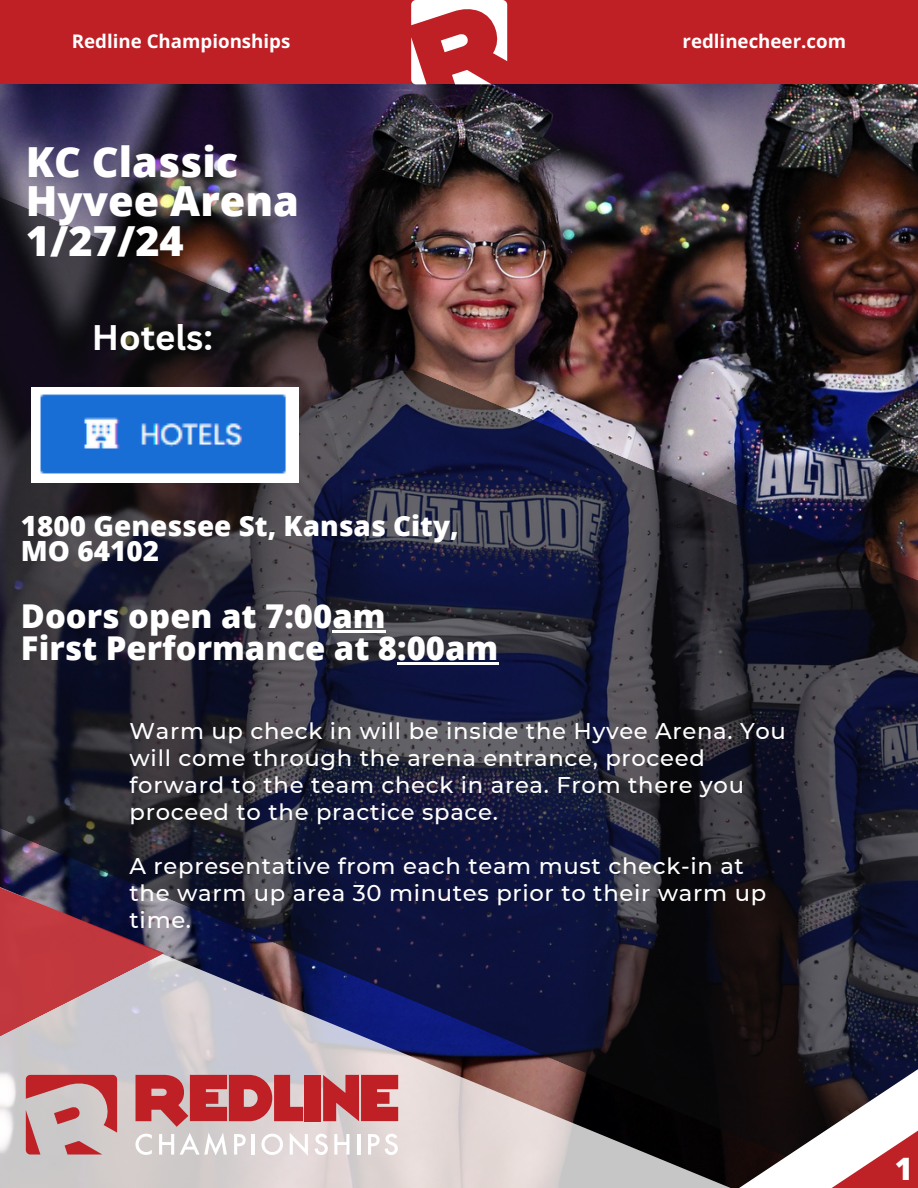
<style>
.page{position:relative;width:918px;height:1188px;background:#fff}
.page>*{position:absolute;margin:0;border:0;box-sizing:border-box;transform-origin:0 0}
.t1{font:800 41.4px/39.6px "Open Sans";color:#fff}
.t2{font:700 34.65px "Canva Sans";color:#fff}
.t3{font:800 32.85px/31.5px "Open Sans";color:#fff}
.t4{font:800 30.9px "Open Sans";color:#fff}
.t5{font:800 27.9px/25.8px "Open Sans";color:#fff}
.t6{font:500 22.65px/27px "Montserrat";letter-spacing:.03em;color:#fff}
.t7{font:700 18.75px "Open Sans";color:#fff}
</style>
<div class="page">
<img style="left:0;top:84px;width:918px;height:107px">
<img style="left:0;top:191px;width:918px;height:693px">
<svg style="left:0;top:884px;width:918px;height:304px;background:#5f5c70"></svg>
<svg style="left:589px;top:1004px;width:329px;height:184px;background:#2e2b30"></svg>
<svg style="left:770px;top:1130px;width:148px;height:58px"></svg>
<div style="left:0;top:0;width:918px;height:84px;background:#bf2026"></div>
<svg style="left:26px;top:1075px;width:91px;height:80px;background:#c78c8e"></svg>
<svg style="left:135px;top:1134px;width:17px;height:21px"></svg>
<svg style="left:159px;top:1134px;width:15px;height:21px"></svg>
<svg style="left:180px;top:1133px;width:47px;height:23px"></svg>
<svg style="left:234px;top:1134px;width:12px;height:21px"></svg>
<hr style="left:252px;top:1134px;width:3px;height:21px;background:#fff">
<svg style="left:261px;top:1134px;width:22px;height:21px"></svg>
<svg style="left:290px;top:1133px;width:18px;height:23px"></svg>
<svg style="left:315px;top:1134px;width:13px;height:21px"></svg>
<svg style="left:334px;top:1134px;width:16px;height:21px"></svg>
<hr style="left:357px;top:1134px;width:3px;height:21px;background:#fff">
<svg style="left:368px;top:1134px;width:30px;height:21px"></svg>
<div style="left:305px;top:1075px;width:16px;height:46px;background:#bf2026"></div>
<svg style="left:136px;top:1075px;width:167px;height:52px;background:#c6585c"></svg>
<svg style="left:323px;top:1075px;width:75px;height:46px;background:#c4454a"></svg>
<svg style="left:411px;top:0;width:96px;height:84px"></svg>
<svg style="left:0;top:885px;width:165px;height:178px;background:#a8707a"></svg>
<img style="left:31px;top:387px;width:268px;height:96px">
<hr style="left:332px;top:631px;width:54px;height:2px;background:#fff">
<hr style="left:397px;top:662px;width:101px;height:2px;background:#fff">
<p class="t7" style="left:72px;top:28px;width:220px">Redline Championships</p>
<p class="t7" style="left:683px;top:28px;width:165px">redlinecheer.com</p>
<h1 class="t1" style="left:26px;top:140px;width:275px">KC Classic<br>Hyvee Arena<br>1/27/24</h1>
<h2 class="t2" style="left:92px;top:317px;width:123px">Hotels:</h2>
<p class="t5" style="left:21px;top:511px;width:439px">1800 Genessee St, Kansas City,<br>MO 64102</p>
<h3 class="t3" style="left:21px;top:599px;width:479px">Doors open at 7:00am<br>First Performance at 8:00am</h3>
<p class="t6" style="left:130px;top:717px;width:658px">Warm up check in will be inside the Hyvee Arena. You will come through the arena entrance, proceed forward to the team check in area. From there you proceed to the practice space.</p>
<p class="t6" style="left:130px;top:852px;width:638px">A representative from each team must check-in at the warm up area 30 minutes prior to their warm up time.</p>
<h3 class="t4" style="left:895px;top:1145px;width:20px">1</h3>
</div>
